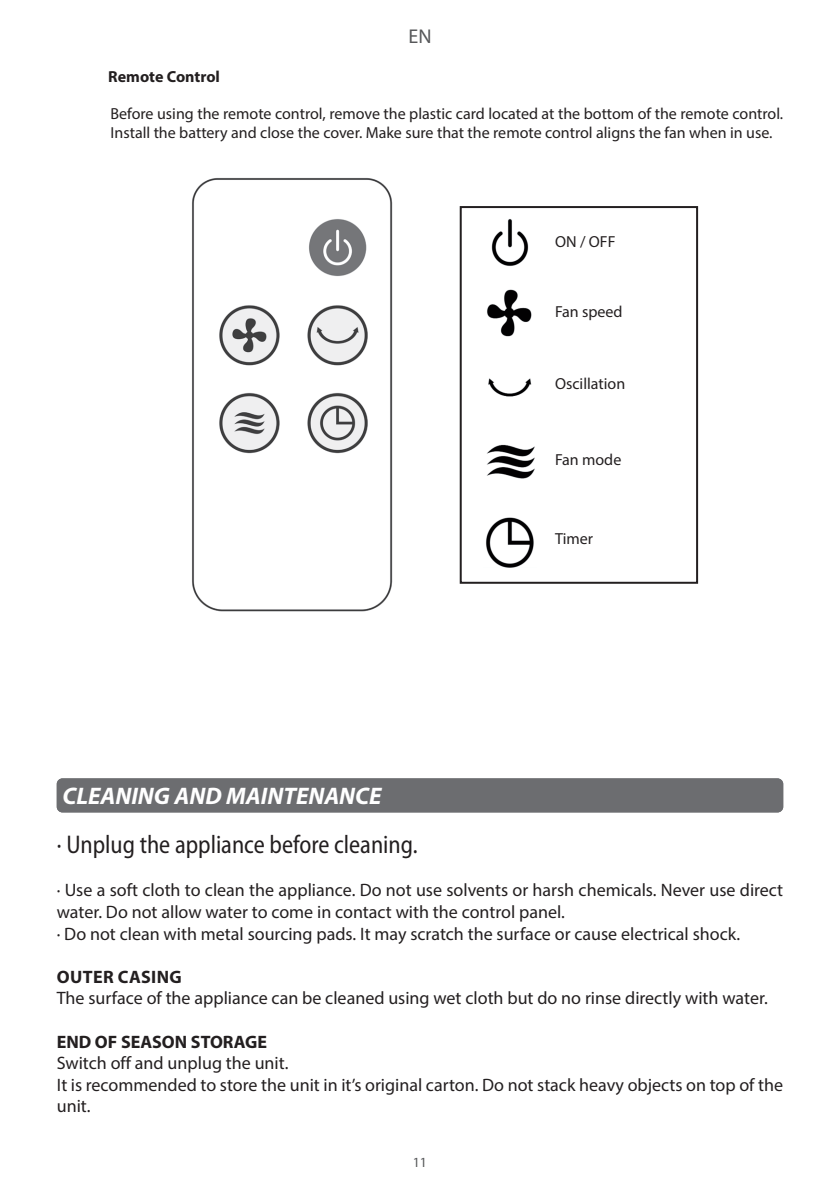
<style>
.page{position:relative;width:840px;height:1191px;background:#fff}
.page>*{position:absolute;margin:0;border:0;box-sizing:border-box;transform-origin:0 0}
.t1{font:semi-condensed 25.6px "Myriad Pro";color:#231f20;scale:.93 1}
.t2{font:italic 700 24px "Myriad Pro";color:#fff}
.t3{font:20px "Myriad Pro";color:#57585a}
.t4{font:18px/21.6px "Myriad Pro";color:#231f20}
.t5{font:700 18px "Myriad Pro";color:#231f20}
.t6{font:700 18px "Myriad Pro";letter-spacing:.02em;color:#231f20}
.t7{font:16px/19.2px "Myriad Pro";color:#231f20}
.t8{font:700 16px "Myriad Pro";color:#231f20}
.t9{font:14px "Myriad Pro";color:#57585a}
</style>
<div class="page">
<div style="left:57px;top:778px;width:725px;height:34px;background:#6c6d70;border-radius:6px"></div>
<div style="left:459px;top:206px;width:238px;height:378px;border:2px solid #231f20"></div>
<img style="left:192px;top:178px;width:201px;height:434px">
<img style="left:491px;top:219px;width:38px;height:47px">
<img style="left:487px;top:289px;width:45px;height:48px">
<img style="left:488px;top:378px;width:44px;height:19px">
<img style="left:487px;top:444px;width:48px;height:35px">
<img style="left:486px;top:517px;width:48px;height:50px">
<p class="t8" style="left:108px;top:66px;width:113px">Remote Control</p>
<p class="t3" style="left:408px;top:24px;width:24px">EN</p>
<p class="t7" style="left:110px;top:103px;width:674px">Before using the remote control, remove the plastic card located at the bottom of the remote control.<br>Install the battery and close the cover. Make sure that the remote control aligns the fan when in use.</p>
<p class="t7" style="left:554px;top:231px;width:62px">ON / OFF</p>
<p class="t7" style="left:554px;top:301px;width:69px">Fan speed</p>
<p class="t7" style="left:554px;top:374px;width:72px">Oscillation</p>
<p class="t7" style="left:554px;top:450px;width:68px">Fan mode</p>
<p class="t7" style="left:554px;top:528px;width:40px">Timer</p>
<h2 class="t2" style="left:62px;top:780px;width:320px">CLEANING AND MAINTENANCE</h2>
<h1 class="t1" style="left:57px;top:830px;width:389px">· Unplug the appliance before cleaning.</h1>
<p class="t4" style="left:57px;top:879px;width:727px">· Use a soft cloth to clean the appliance. Do not use solvents or harsh chemicals. Never use direct water. Do not allow water to come in contact with the control panel.<br>· Do not clean with metal sourcing pads. It may scratch the surface or cause electrical shock.</p>
<p class="t6" style="left:57px;top:965px;width:126px">OUTER CASING</p>
<p class="t4" style="left:57px;top:987px;width:712px">The surface of the appliance can be cleaned using wet cloth but do no rinse directly with water.</p>
<p class="t5" style="left:57px;top:1029px;width:212px">END OF SEASON STORAGE</p>
<p class="t4" style="left:57px;top:1052px;width:727px">Switch off and unplug the unit.<br>It is recommended to store the unit in it’s original carton. Do not stack heavy objects on top of the unit.</p>
<p class="t9" style="left:412px;top:1154px;width:16px">11</p>
</div>
